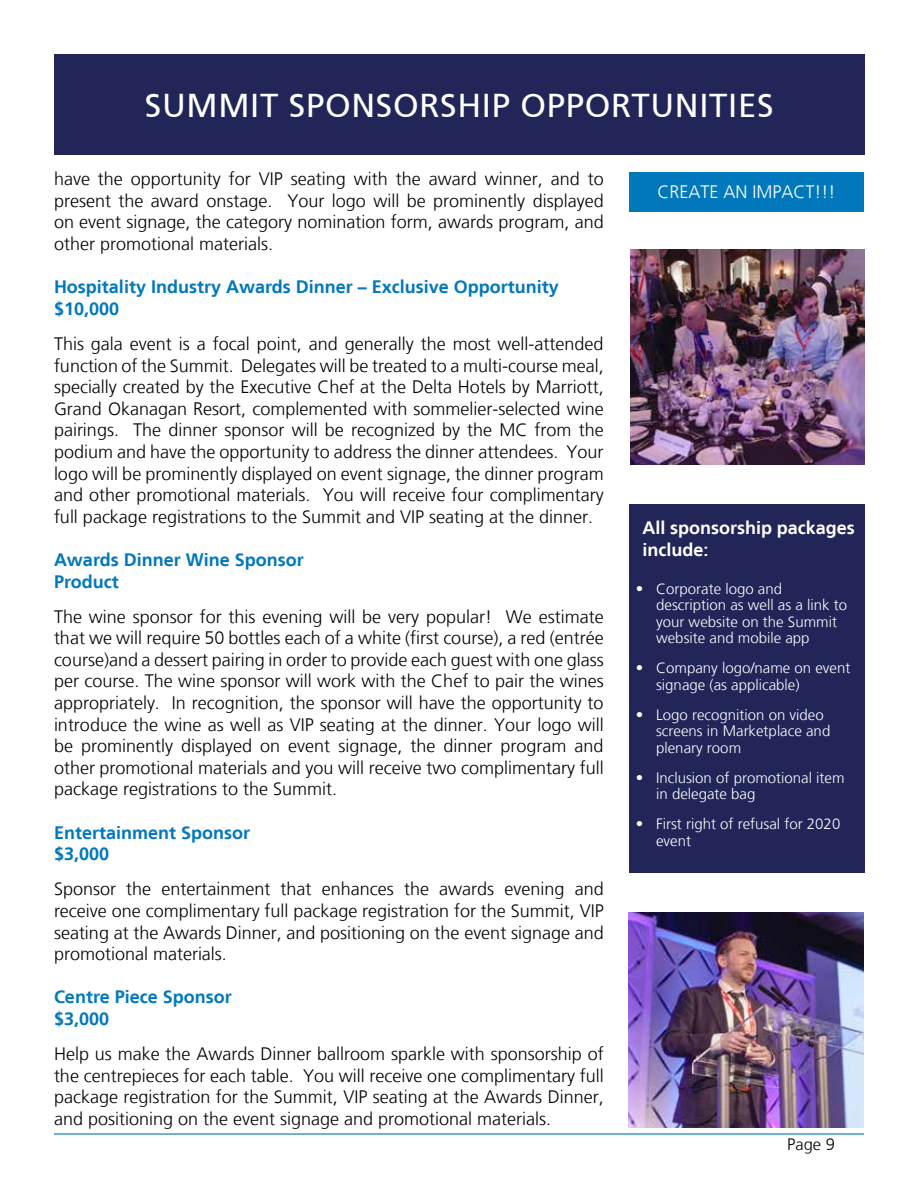
<style>
.page{position:relative;width:918px;height:1188px;background:#fff}
.page>*{position:absolute;margin:0;border:0;box-sizing:border-box;transform-origin:0 0}
.t1{font:33px "Frutiger 55 Roman";letter-spacing:.02em;color:#fff}
.t2{font:300 18px/21.6px "Frutiger";color:#000;text-align:justify}
.t3{font:700 18px/21.6px "Frutiger LT";color:#0078bb}
.t4{font:700 18px/21.6px "Frutiger LT";color:#fff}
.t5{font:300 18px "Frutiger";color:#fff}
.t6{font:300 16.5px "Frutiger";color:#000}
.t7{font:300 15px/16.5px "Frutiger";color:#fff}
</style>
<div class="page">
<hr style="left:54px;top:1133px;width:810px;height:2px;background:#0078bb">
<div style="left:629px;top:504px;width:236px;height:368px;background:#212557"></div>
<img style="left:630px;top:249px;width:235px;height:215px">
<img style="left:629px;top:912px;width:235px;height:216px">
<div style="left:629px;top:172px;width:235px;height:40px;background:#0078bb"></div>
<div style="left:54px;top:54px;width:810px;height:100px;background:#212557"></div>
<h1 class="t1" style="left:145px;top:86px;width:630px">SUMMIT SPONSORSHIP OPPORTUNITIES</h1>
<p class="t2" style="left:54px;top:168px;width:551px">have the opportunity for VIP seating with the award winner, and to present the award onstage. Your logo will be prominently displayed on event signage, the category nomination form, awards program, and other promotional materials.</p>
<p class="t3" style="left:54px;top:276px;width:506px">Hospitality Industry Awards Dinner – Exclusive Opportunity $10,000</p>
<p class="t2" style="left:54px;top:333px;width:551px">This gala event is a focal point, and generally the most well-attended function of the Summit. Delegates will be treated to a multi-course meal, specially created by the Executive Chef at the Delta Hotels by Marriott, Grand Okanagan Resort, complemented with sommelier-selected wine pairings. The dinner sponsor will be recognized by the MC from the podium and have the opportunity to address the dinner attendees. Your logo will be prominently displayed on event signage, the dinner program and other promotional materials. You will receive four complimentary full package registrations to the Summit and VIP seating at the dinner.</p>
<p class="t3" style="left:54px;top:549px;width:251px">Awards Dinner Wine Sponsor<br>Product</p>
<p class="t2" style="left:54px;top:606px;width:551px">The wine sponsor for this evening will be very popular! We estimate that we will require 50 bottles each of a white (first course), a red (entrée course)and a dessert pairing in order to provide each guest with one glass per course. The wine sponsor will work with the Chef to pair the wines appropriately. In recognition, the sponsor will have the opportunity to introduce the wine as well as VIP seating at the dinner. Your logo will be prominently displayed on event signage, the dinner program and other promotional materials and you will receive two complimentary full package registrations to the Summit.</p>
<p class="t3" style="left:54px;top:822px;width:198px">Entertainment Sponsor $3,000</p>
<p class="t2" style="left:54px;top:879px;width:551px">Sponsor the entertainment that enhances the awards evening and receive one complimentary full package registration for the Summit, VIP seating at the Awards Dinner, and positioning on the event signage and promotional materials.</p>
<p class="t3" style="left:54px;top:986px;width:179px">Centre Piece Sponsor $3,000</p>
<p class="t2" style="left:54px;top:1043px;width:551px">Help us make the Awards Dinner ballroom sparkle with sponsorship of the centrepieces for each table. You will receive one complimentary full package registration for the Summit, VIP seating at the Awards Dinner, and positioning on the event signage and promotional materials.</p>
<p class="t5" style="left:658px;top:181px;width:180px">CREATE AN IMPACT!!!</p>
<p class="t4" style="left:643px;top:517px;width:214px">All sponsorship packages include:</p>
<p class="t7" style="left:656px;top:580px;width:192px;text-indent:-20px">• Corporate logo and description as well as a link to your website on the Summit website and mobile app</p>
<p class="t7" style="left:656px;top:660px;width:196px;text-indent:-20px">• Company logo/name on event signage (as applicable)</p>
<p class="t7" style="left:656px;top:706px;width:176px;text-indent:-20px">• Logo recognition on video screens in Marketplace and plenary room</p>
<p class="t7" style="left:656px;top:769px;width:190px;text-indent:-20px">• Inclusion of promotional item in delegate bag</p>
<p class="t7" style="left:656px;top:816px;width:186px;text-indent:-20px">• First right of refusal for 2020 event</p>
<p class="t6" style="left:787px;top:1135px;width:49px">Page 9</p>
</div>
